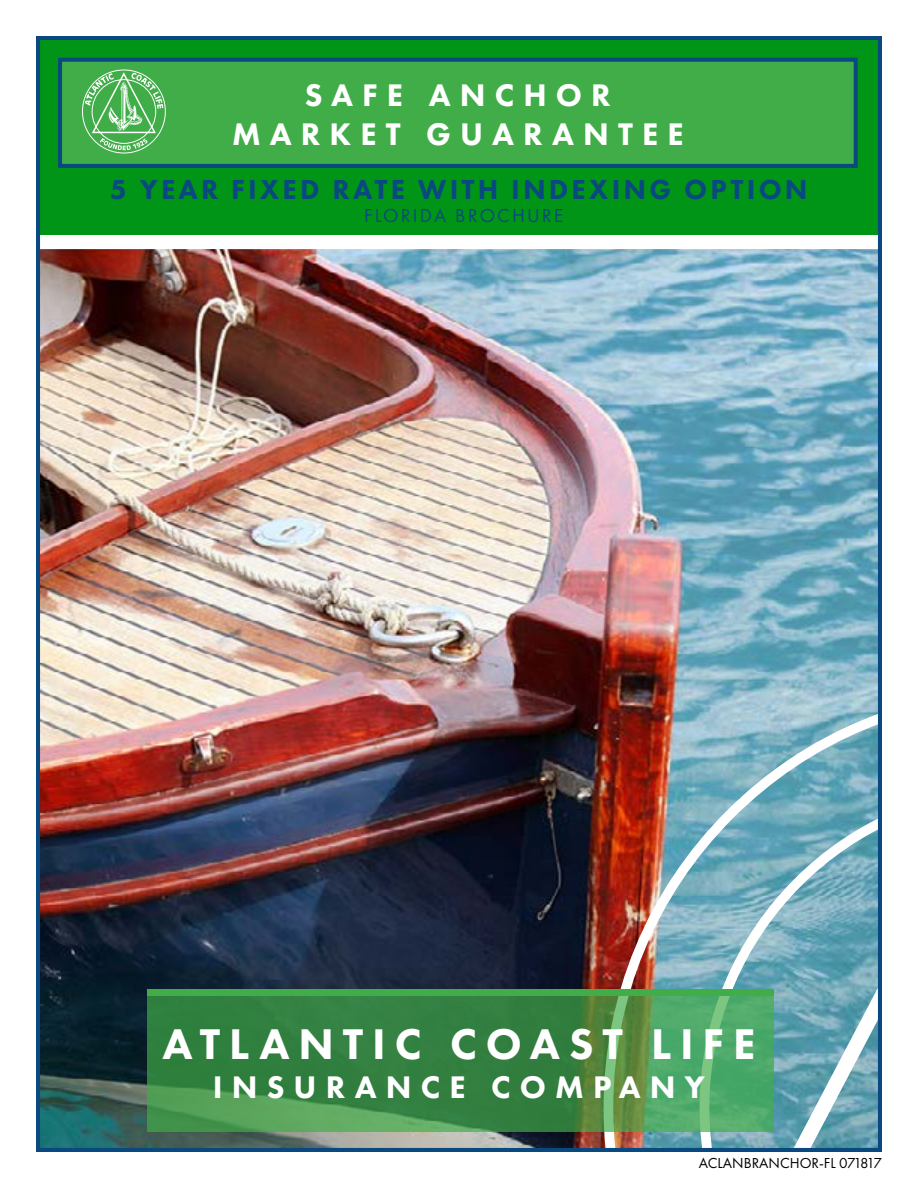
<style>
.page{position:relative;width:918px;height:1188px;background:#fff}
.page>*{position:absolute;margin:0;border:0;box-sizing:border-box;transform-origin:0 0}
.t1{font:800 44.55px "Futura PT";letter-spacing:.2em;color:#fff}
.t2{font:800 32.4px/38.8px "Futura PT";letter-spacing:.28em;color:#fff;text-align:center}
.t3{font:800 28.5px "Futura PT";letter-spacing:.11em;color:#094980}
.t4{font:19.5px "Futura PT";letter-spacing:.11em;color:#094980}
.t5{font:15px "Futura PT";color:#000}
</style>
<div class="page">
<div style="left:40px;top:39px;width:840px;height:192px;background:#009517"></div>
<img style="left:41px;top:249px;width:836px;height:898px">
<div style="left:40px;top:228px;width:838px;height:7px;background:#009517"></div>
<img style="left:599px;top:684px;width:278px;height:463px">
<div style="left:59px;top:60px;width:798px;height:106px;background:#41ad49"></div>
<svg style="left:147px;top:995px;width:627px;height:137px;background:#418e4c"></svg>
<div style="left:147px;top:989px;width:627px;height:6px;background:#41ad49"></div>
<svg style="left:82px;top:69px;width:84px;height:85px"></svg>
<div style="left:58px;top:58px;width:800px;height:110px;border:4px solid #094980"></div>
<div style="left:36px;top:36px;width:846px;height:1116px;border:4px solid #094980"></div>
<p class="t2" style="left:232px;top:75px;width:453px">SAFE ANCHOR<br>MARKET GUARANTEE</p>
<p class="t3" style="left:110px;top:172px;width:699px">5 YEAR FIXED RATE WITH INDEXING OPTION</p>
<p class="t4" style="left:364px;top:203px;width:200px">FLORIDA BROCHURE</p>
<h1 class="t1" style="left:163px;top:1016px;width:594px">ATLANTIC COAST LIFE</h1>
<p class="t2" style="left:213px;top:1067px;width:494px">INSURANCE COMPANY</p>
<p class="t5" style="left:699px;top:1154px;width:185px">ACLANBRANCHOR-FL 071817</p>
</div>
